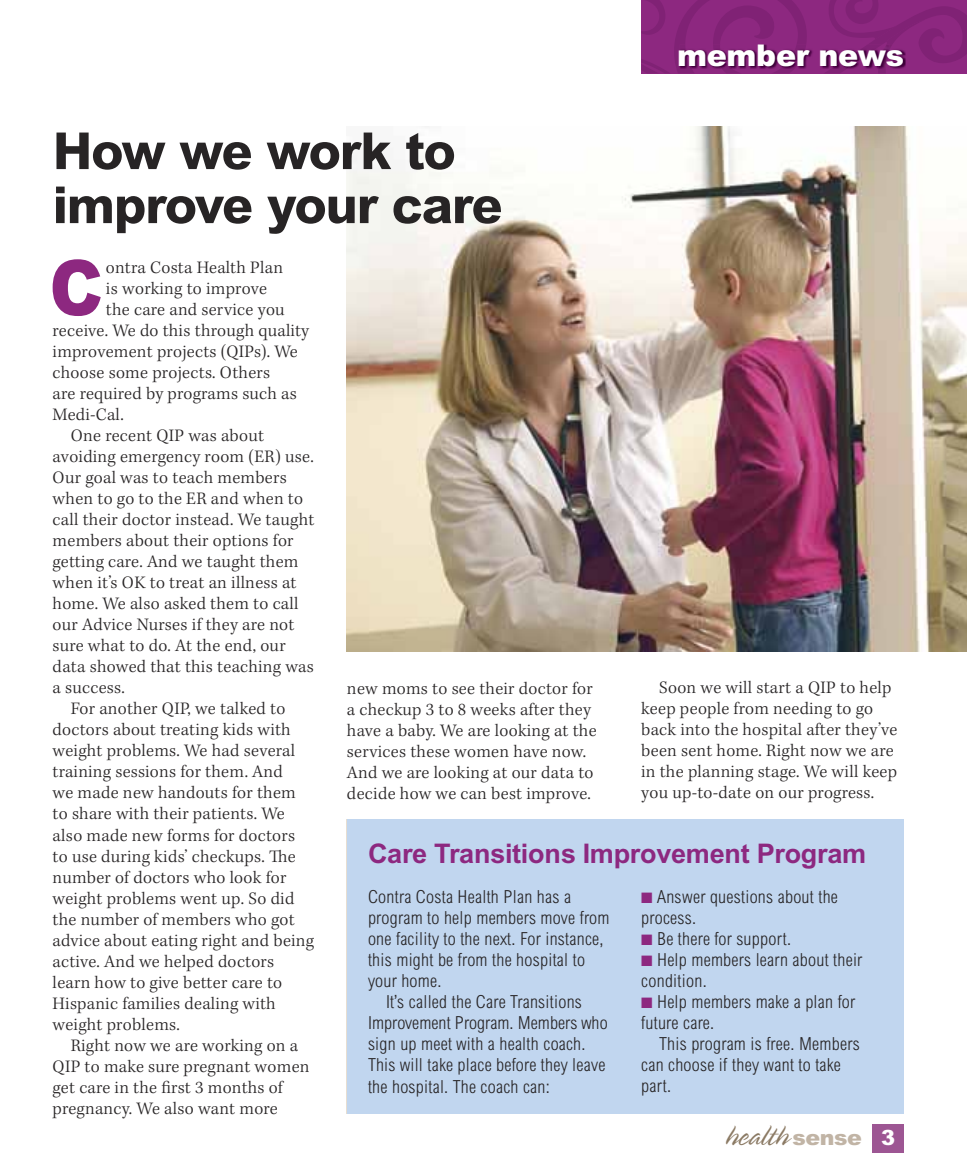
<style>
.page{position:relative;width:967px;height:1175px;background:#fff}
.page>*{position:absolute;margin:0;border:0;box-sizing:border-box;transform-origin:0 0}
.t1{font:900 76.65px "Arial MT Std";color:#8d2880;scale:.9 1}
.t2{font:800 51px/54px "Arial MT Std";letter-spacing:-.025em;color:#272425}
.t3{font:300 33px "Spring";color:#8b7a64}
.t4{font:900 30px "Arial MT Std";letter-spacing:-.01em;color:#fff}
.t5{font:700 27px "Arial MT Std";letter-spacing:-.01em;color:#8d2880}
.t6{font:300 18px/21px "Kepler Std";letter-spacing:.015em;color:#272425}
.t7{font:300 condensed 18px/21px "Arial MT Std";letter-spacing:.015em;color:#272425}
.s1{color:#8d2880}
.s2{font-family:"Arial MT Std";font-weight:900;font-size:21px;color:#c1b4a5}
.s3{font-family:"Arial MT Std";font-weight:900;font-size:21px;color:#fff}
</style>
<div class="page">
<div style="left:872px;top:1123px;width:31px;height:29px;background:#9d5693"></div>
<svg style="left:641px;top:0;width:325px;height:73px;background:#89267c"></svg>
<img style="left:347px;top:126px;width:619px;height:525px">
<div style="left:347px;top:819px;width:556px;height:294px;background:#c1d6ef"></div>
<img style="left:892px;top:44px;width:13px;height:25px">
<img style="left:679px;top:44px;width:198px;height:25px">
<img style="left:877px;top:44px;width:15px;height:25px">
<h2 class="t2" style="left:53px;top:123px;width:451px">How we work to improve your care</h2>
<h3 class="t4" style="left:676px;top:36px;width:229px">member news</h3>
<h1 class="t1" style="left:49px;top:239px;width:61px">C</h1>
<p class="t6" style="left:106px;top:258px;width:178px">ontra Costa Health Plan</p>
<p class="t6" style="left:106px;top:279px;width:163px">is working to improve</p>
<p class="t6" style="left:106px;top:300px;width:180px">the care and service you</p>
<p class="t6" style="left:53px;top:321px;width:258px">receive. We do this through quality</p>
<p class="t6" style="left:53px;top:342px;width:246px">improvement projects (QIPs). We</p>
<p class="t6" style="left:53px;top:363px;width:219px">choose some projects. Others</p>
<p class="t6" style="left:53px;top:384px;width:245px">are required by programs such as</p>
<p class="t6" style="left:53px;top:405px;width:73px">Medi-Cal.</p>
<p class="t6" style="left:71px;top:426px;width:195px">One recent QIP was about</p>
<p class="t6" style="left:53px;top:447px;width:262px">avoiding emergency room (ER) use.</p>
<p class="t6" style="left:53px;top:468px;width:235px">Our goal was to teach members</p>
<p class="t6" style="left:53px;top:489px;width:252px">when to go to the ER and when to</p>
<p class="t6" style="left:53px;top:510px;width:263px">call their doctor instead. We taught</p>
<p class="t6" style="left:53px;top:531px;width:242px">members about their options for</p>
<p class="t6" style="left:53px;top:552px;width:247px">getting care. And we taught them</p>
<p class="t6" style="left:53px;top:573px;width:245px">when it’s OK to treat an illness at</p>
<p class="t6" style="left:53px;top:594px;width:247px">home. We also asked them to call</p>
<p class="t6" style="left:53px;top:615px;width:243px">our Advice Nurses if they are not</p>
<p class="t6" style="left:53px;top:636px;width:234px">sure what to do. At the end, our</p>
<p class="t6" style="left:53px;top:657px;width:262px">data showed that this teaching was</p>
<p class="t6" style="left:53px;top:678px;width:74px">a success.</p>
<p class="t6" style="left:71px;top:699px;width:216px">For another QIP, we talked to</p>
<p class="t6" style="left:53px;top:720px;width:239px">doctors about treating kids with</p>
<p class="t6" style="left:53px;top:741px;width:244px">weight problems. We had several</p>
<p class="t6" style="left:53px;top:762px;width:231px">training sessions for them. And</p>
<p class="t6" style="left:53px;top:783px;width:244px">we made new handouts for them</p>
<p class="t6" style="left:53px;top:804px;width:233px">to share with their patients. We</p>
<p class="t6" style="left:53px;top:825px;width:244px">also made new forms for doctors</p>
<p class="t6" style="left:53px;top:846px;width:213px">to use during kids’ checkups.</p>
<p class="t6" style="left:288px;top:846px;width:9px">e</p>
<p class="t6" style="left:53px;top:867px;width:263px">number of doctors who look for weight problems went up. So did the number of members who got advice about eating right and being active. And we helped doctors learn how to give better care to<br>Hispanic families dealing with weight problems.</p>
<p class="t6" style="left:53px;top:1035px;width:258px;text-indent:18px">Right now we are working on a<br>QIP to make sure pregnant women get care in the rst 3 months of pregnancy. We also want more</p>
<p class="t6" style="left:347px;top:678px;width:251px">new moms to see their doctor for a checkup 3 to 8 weeks after they have a baby. We are looking at the services these women have now.<br>And we are looking at our data to decide how we can best improve.</p>
<p class="t6" style="left:641px;top:678px;width:258px;text-indent:18px">Soon we will start a QIP to help keep people from needing to go back into the hospital after they’ve been sent home. Right now we are in the planning stage. We will keep you up-to-date on our progress.</p>
<h3 class="t5" style="left:368px;top:837px;width:499px">Care Transitions Improvement Program</h3>
<p class="t7" style="left:368px;top:886px;width:204px">Contra Costa Health Plan has a</p>
<p class="t7" style="left:368px;top:907px;width:243px">program to help members move from</p>
<p class="t7" style="left:368px;top:928px;width:237px">one facility to the next. For instance,</p>
<p class="t7" style="left:368px;top:949px;width:218px">this might be from the hospital to</p>
<p class="t7" style="left:368px;top:970px;width:75px">your home.</p>
<p class="t7" style="left:386px;top:991px;width:197px">It’s called the Care Transitions</p>
<p class="t7" style="left:368px;top:1012px;width:241px">Improvement Program. Members who</p>
<p class="t7" style="left:368px;top:1033px;width:219px">sign up meet with a health coach.</p>
<p class="t7" style="left:368px;top:1054px;width:239px">This will take place before they leave</p>
<p class="t7" style="left:368px;top:1075px;width:183px">the hospital. The coach can:</p>
<p class="t7" style="left:641px;top:886px;width:198px"><span class="s1">■</span> Answer questions about the process.</p>
<p class="t7" style="left:641px;top:928px;width:151px"><span class="s1">■</span> Be there for support.</p>
<p class="t7" style="left:641px;top:949px;width:222px"><span class="s1">■</span> Help members learn about their condition.</p>
<p class="t7" style="left:641px;top:991px;width:215px"><span class="s1">■</span> Help members make a plan for future care.</p>
<p class="t7" style="left:641px;top:1033px;width:220px;text-indent:18px">This program is free. Members can choose if they want to take part.</p>
<h3 class="t3" style="left:725px;top:1119px;width:171px">health <span class="s2">sense</span> <span class="s3">3</span></h3>
</div>
